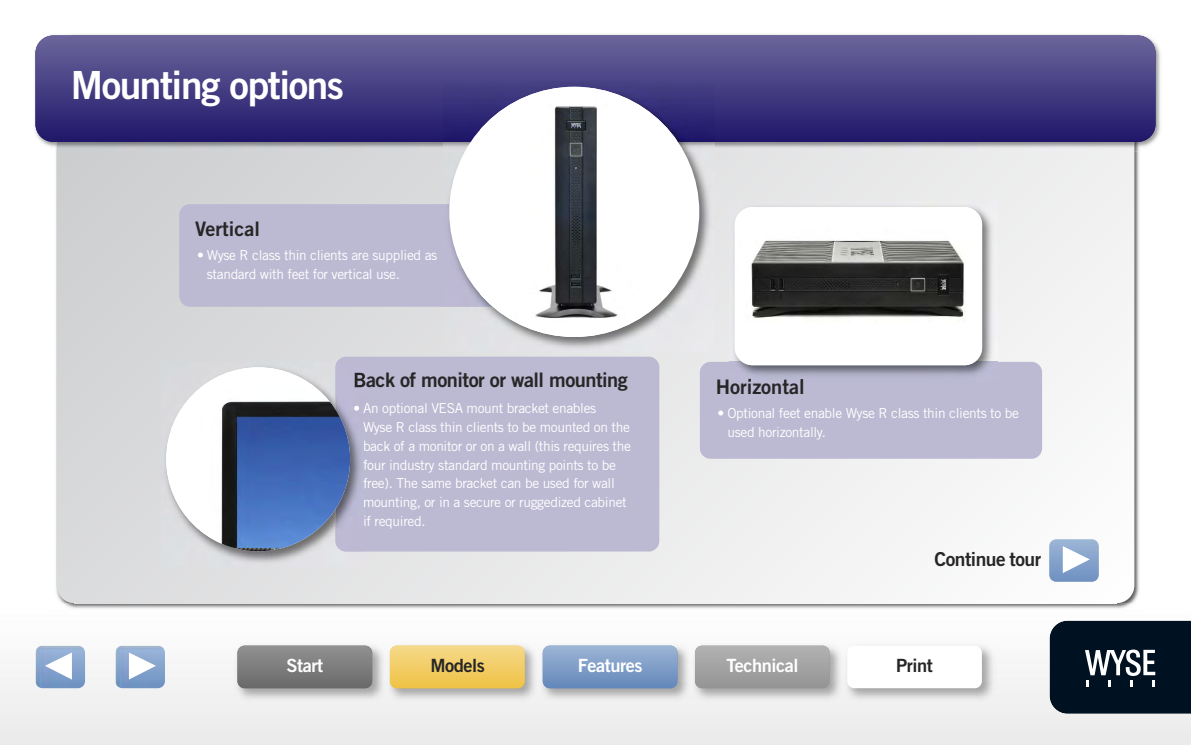
<style>
.page{position:relative;width:1191px;height:745px;background:#fff}
.page>*{position:absolute;margin:0;border:0;box-sizing:border-box;transform-origin:0 0}
.t1{font:38.75px "Trade Gothic Bold Two";letter-spacing:-.035em;color:#fff}
.t2{font:20px "Trade Gothic Bold Two";letter-spacing:-.025em;color:#272627}
.t3{font:20px "Trade Gothic Bold Two";color:#272627}
.t4{font:19.25px "Trade Gothic Bold Two";letter-spacing:-.025em;color:#272627}
.t5{font:18.25px "Trade Gothic Bold Two";letter-spacing:-.025em;color:#fff}
.t6{font:18.25px "Trade Gothic Bold Two";letter-spacing:-.025em;color:#272627}
.t7{font:13.75px/18.8px "Trade Gothic";letter-spacing:-.025em;color:#fff}
.s1{font-weight:300}
</style>
<div class="page">
<div style="left:57px;top:35px;width:1077px;height:567px;background:linear-gradient(to right,#d3d4d6,#f9f9fa);border-radius:18px"></div>
<img style="left:0;top:602px;width:1191px;height:142px">
<img style="left:74px;top:602px;width:1042px;height:1px">
<img style="left:232px;top:639px;width:766px;height:65px">
<div style="left:695px;top:645px;width:134px;height:42px;background:linear-gradient(to right,#a4a3a4,#a4a3a4);border-radius:7px"></div>
<div style="left:237px;top:645px;width:135px;height:42px;background:linear-gradient(to bottom,#939292,#6c6b6c);border-radius:7px"></div>
<div style="left:543px;top:645px;width:134px;height:42px;background:linear-gradient(to bottom,#9eb5d5,#668abc);border-radius:7px"></div>
<div style="left:390px;top:645px;width:134px;height:42px;background:linear-gradient(to bottom,#f5d98b,#f0c449);border-radius:7px"></div>
<div style="left:847px;top:645px;width:135px;height:42px;background:#fff;border-radius:7px"></div>
<svg style="left:1049px;top:620px;width:142px;height:93px;background:#172835"></svg>
<img style="left:1049px;top:539px;width:49px;height:42px">
<svg style="left:1062px;top:545px;width:27px;height:27px"></svg>
<img style="left:35px;top:645px;width:50px;height:42px">
<img style="left:115px;top:645px;width:50px;height:42px">
<svg style="left:129px;top:652px;width:27px;height:27px"></svg>
<svg style="left:45px;top:652px;width:27px;height:27px"></svg>
<img style="left:57px;top:142px;width:1077px;height:9px">
<div style="left:35px;top:35px;width:1120px;height:107px;background:linear-gradient(to bottom,#6c669c,#1f1769);border-radius:18px"></div>
<div style="left:335px;top:356px;width:324px;height:195px;background:#bcb9d2;border-radius:11px"></div>
<div style="left:179px;top:204px;width:355px;height:102px;background:#bcb9d2;border-radius:11px"></div>
<div style="left:700px;top:361px;width:342px;height:97px;background:#bcb9d2;border-radius:11px"></div>
<img style="left:443px;top:81px;width:272px;height:271px">
<div style="left:449px;top:87px;width:250px;height:250px;background:#fff;border-radius:50%"></div>
<img style="left:480px;top:87px;width:197px;height:250px">
<img style="left:729px;top:201px;width:269px;height:179px">
<img style="left:747px;top:378px;width:56px;height:2px">
<img style="left:735px;top:207px;width:247px;height:158px;border-radius:18px">
<img style="left:161px;top:361px;width:205px;height:205px">
<img style="left:335px;top:361px;width:31px;height:190px">
<img style="left:355px;top:372px;width:11px;height:15px">
<svg style="left:354px;top:404px;width:12px;height:9px"></svg>
<svg style="left:363px;top:421px;width:3px;height:11px"></svg>
<svg style="left:364px;top:440px;width:2px;height:10px"></svg>
<svg style="left:363px;top:459px;width:3px;height:11px"></svg>
<svg style="left:363px;top:478px;width:3px;height:10px"></svg>
<svg style="left:364px;top:498px;width:2px;height:10px"></svg>
<svg style="left:364px;top:515px;width:2px;height:11px"></svg>
<img style="left:166px;top:367px;width:184px;height:184px;border-radius:50%">
<h1 class="t1" style="left:71px;top:71px;width:275px">Mounting options</h1>
<h2 class="t3" style="left:195px;top:222px;width:66px">Vertical</h2>
<p class="t7" style="left:207px;top:247px;width:232px;text-indent:-10px"><span class="s1">•</span> Wyse R class thin clients are supplied as standard with feet for vertical use.</p>
<h2 class="t2" style="left:353px;top:372px;width:276px">Back of monitor or wall mounting</h2>
<p class="t7" style="left:363px;top:400px;width:269px;text-indent:-10px"><span class="s1">•</span> An optional VESA mount bracket enables<br>Wyse R class thin clients to be mounted on the back of a monitor or on a wall (this requires the four industry standard mounting points to be free). The same bracket can be used for wall mounting, or in a secure or ruggedized cabinet if required.</p>
<h2 class="t3" style="left:716px;top:379px;width:90px">Horizontal</h2>
<p class="t7" style="left:727px;top:404px;width:293px;text-indent:-10px"><span class="s1">•</span> Optional feet enable Wyse R class thin clients to be used horizontally.</p>
<h3 class="t4" style="left:934px;top:551px;width:108px">Continue tour</h3>
<h3 class="t5" style="left:286px;top:658px;width:38px">Start</h3>
<h3 class="t6" style="left:430px;top:658px;width:56px">Models</h3>
<h3 class="t5" style="left:578px;top:658px;width:66px">Features</h3>
<h3 class="t5" style="left:726px;top:658px;width:73px">Technical</h3>
<h3 class="t6" style="left:896px;top:658px;width:38px">Print</h3>
</div>
